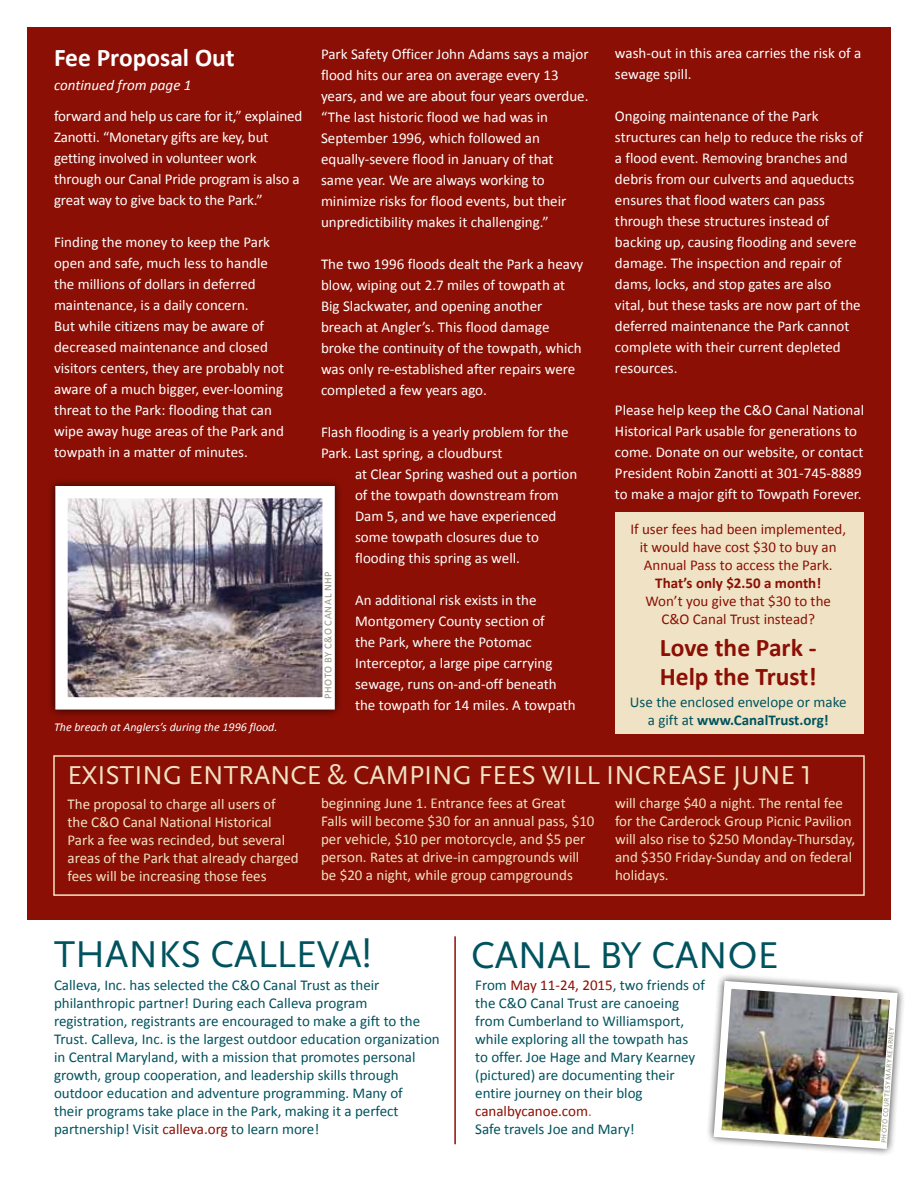
<style>
.page{position:relative;width:918px;height:1188px;background:#fff}
.page>*{position:absolute;margin:0;border:0;box-sizing:border-box;transform-origin:0 0}
.t1{font:39px "Scala Sans OT";color:#00535e}
.t2{font:27px "Scala Sans OT";color:#f0e3c5}
.t3{font:700 25.5px/28.5px "Calibri";color:#8b0f04}
.t4{font:700 25.5px "Calibri";color:#fff}
.t5{font:15px/21px "Calibri";color:#fff}
.t6{font:15px/18px "Calibri";color:#00535e}
.t7{font:15px/18px "Calibri";color:#f0e3c5}
.t8{font:15px/18px "Calibri";color:#8b0f04;text-align:center}
.t9{font:700 15px "Calibri";color:#8b0f04}
.t10{font:italic 15px "Calibri";color:#fff}
.t11{font:italic 12px "Calibri";color:#fff}
.t12{font:10.5px "Calibri";letter-spacing:.055em;color:#959583}
.t13{font:7.5px "Calibri";color:#959583}
.s1{font-weight:700}
.s2{color:#8b0f04}
.s3{color:#767662}
</style>
<div class="page">
<img style="left:710px;top:977px;width:192px;height:176px">
<div style="left:27px;top:27px;width:864px;height:893px;background:#8b0f04"></div>
<div style="left:47px;top:478px;width:296px;height:240px;background:#000;opacity:.75"></div>
<img style="left:68px;top:499px;width:254px;height:198px">
<div style="left:55px;top:486px;width:280px;height:224px;border:12px solid #fff"></div>
<div style="left:615px;top:512px;width:249px;height:221px;background:#f0e3c5"></div>
<div style="left:53px;top:755px;width:812px;height:141px;border:2px solid #f0e3c5"></div>
<hr style="left:454px;top:936px;width:2px;height:208px;background:#8b0f04">
<h3 class="t4" style="left:54px;top:41px;width:182px">Fee Proposal Out</h3>
<p class="t10" style="left:54px;top:75px;width:139px">continued from page 1</p>
<p class="t5" style="left:54px;top:105px;width:250px">forward and help us care for it,” explained Zanotti. “Monetary gifts are key, but getting involved in volunteer work through our Canal Pride program is also a great way to give back to the Park.”</p>
<p class="t5" style="left:54px;top:231px;width:232px">Finding the money to keep the Park open and safe, much less to handle the millions of dollars in deferred maintenance, is a daily concern.<br>But while citizens may be aware of decreased maintenance and closed visitors centers, they are probably not aware of a much bigger, ever-looming threat to the Park: flooding that can wipe away huge areas of the Park and towpath in a matter of minutes.</p>
<p class="t11" style="left:54px;top:719px;width:225px">The breach at Anglers’s during the 1996 flood.</p>
<p class="t5" style="left:321px;top:43px;width:269px">Park Safety Officer John Adams says a major flood hits our area on average every 13 years, and we are about four years overdue. “The last historic flood we had was in September 1996, which followed an equally-severe flood in January of that same year. We are always working to minimize risks for flood events, but their unpredictibility makes it challenging.”</p>
<p class="t5" style="left:321px;top:253px;width:264px">The two 1996 floods dealt the Park a heavy blow, wiping out 2.7 miles of towpath at Big Slackwater, and opening another breach at Angler’s. This flood damage broke the continuity of the towpath, which was only re-established after repairs were completed a few years ago.</p>
<p class="t5" style="left:321px;top:421px;width:249px">Flash flooding is a yearly problem for the<br>Park. Last spring, a cloudburst</p>
<p class="t5" style="left:355px;top:463px;width:224px">at Clear Spring washed out a portion of the towpath downstream from<br>Dam 5, and we have experienced some towpath closures due to flooding this spring as well.</p>
<p class="t5" style="left:355px;top:589px;width:222px">An additional risk exists in the<br>Montgomery County section of<br>the Park, where the Potomac<br>Interceptor, a large pipe carrying sewage, runs on-and-off beneath the towpath for 14 miles. A towpath</p>
<p class="t12" style="left:322px;top:699px;width:129px;rotate:-90deg">PHoto By C&amp;O Canal NHP</p>
<p class="t5" style="left:615px;top:42px;width:248px">wash-out in this area carries the risk of a sewage spill.</p>
<p class="t5" style="left:615px;top:105px;width:249px">Ongoing maintenance of the Park structures can help to reduce the risks of a flood event. Removing branches and debris from our culverts and aqueducts ensures that flood waters can pass through these structures instead of backing up, causing flooding and severe damage. The inspection and repair of dams, locks, and stop gates are also vital, but these tasks are now part of the deferred maintenance the Park cannot complete with their current depleted resources.</p>
<p class="t5" style="left:615px;top:399px;width:251px">Please help keep the C&amp;O Canal National Historical Park usable for generations to come. Donate on our website, or contact President Robin Zanotti at 301-745-8889 to make a major gift to Towpath Forever.</p>
<p class="t8" style="left:630px;top:520px;width:217px">If user fees had been implemented, it would have cost $30 to buy an<br>Annual Pass to access the Park.</p>
<p class="t9" style="left:655px;top:573px;width:167px">That’s only $2.50 a month!</p>
<p class="t8" style="left:645px;top:592px;width:187px">Won’t you give that $30 to the<br>C&amp;O Canal Trust instead?</p>
<h3 class="t3" style="left:660px;top:634px;width:158px">Love the Park -<br>Help the Trust!</h3>
<p class="t6" style="left:630px;top:693px;width:218px;text-align:center">Use the enclosed envelope or make a gift at <span class="s1">www.CanalTrust.org!</span></p>
<h2 class="t2" style="left:67px;top:761px;width:45px">EXISTING</h2>
<h2 class="t2" style="left:189px;top:761px;width:32px">ENTR</h2>
<h2 class="t2" style="left:254px;top:761px;width:33px">ANCE</h2>
<h2 class="t2" style="left:328px;top:761px;width:97px">&amp; CAMPING</h2>
<h2 class="t2" style="left:478px;top:761px;width:29px">FEES</h2>
<h2 class="t2" style="left:542px;top:761px;width:90px">WILL INCRE</h2>
<h2 class="t2" style="left:682px;top:761px;width:78px">ASE JUNE</h2>
<h2 class="t2" style="left:801px;top:761px;width:12px">1</h2>
<p class="t7" style="left:68px;top:795px;width:233px">The proposal to charge all users of the C&amp;O Canal National Historical Park a fee was recinded, but several areas of the Park that already charged fees will be increasing those fees</p>
<p class="t7" style="left:321px;top:794px;width:275px">beginning June 1. Entrance fees at Great Falls will become $30 for an annual pass, $10 per vehicle, $10 per motorcycle, and $5 per person. Rates at drive-in campgrounds will be $20 a night, while group campgrounds</p>
<p class="t7" style="left:615px;top:794px;width:242px">will charge $40 a night. The rental fee for the Carderock Group Picnic Pavilion will also rise to $250 Monday-Thursday, and $350 Friday-Sunday and on federal holidays.</p>
<h1 class="t1" style="left:54px;top:933px;width:319px">THANKS CALLEVA!</h1>
<p class="t6" style="left:54px;top:976px;width:387px">Calleva, Inc. has selected the C&amp;O Canal Trust as their philanthropic partner! During each Calleva program registration, registrants are encouraged to make a gift to the Trust. Calleva, Inc. is the largest outdoor education organization in Central Maryland, with a mission that promotes personal growth, group cooperation, and leadership skills through outdoor education and adventure programming. Many of<br>their programs take place in the Park, making it a perfect partnership! Visit <span class="s2">calleva.org</span> to learn more!</p>
<h1 class="t1" style="left:471px;top:934px;width:303px">CANAL BY CANOE</h1>
<p class="t6" style="left:475px;top:976px;width:231px">From <span class="s2">May 11-24, 2015</span>, two friends of the C&amp;O Canal Trust are canoeing from Cumberland to Williamsport, while exploring all the towpath has<br>to offer. Joe Hage and Mary Kearney (pictured) are documenting their entire journey on their blog <span class="s2">canalbycanoe.com</span><span class="s3">.<br></span>Safe travels Joe and Mary!</p>
<p class="t13" style="left:881px;top:1117px;width:92px;rotate:-86deg">co urt esy mary kearn ey</p>
<p class="t13" style="left:879px;top:1142px;width:15px;rotate:-86deg">PHoto</p>
</div>
